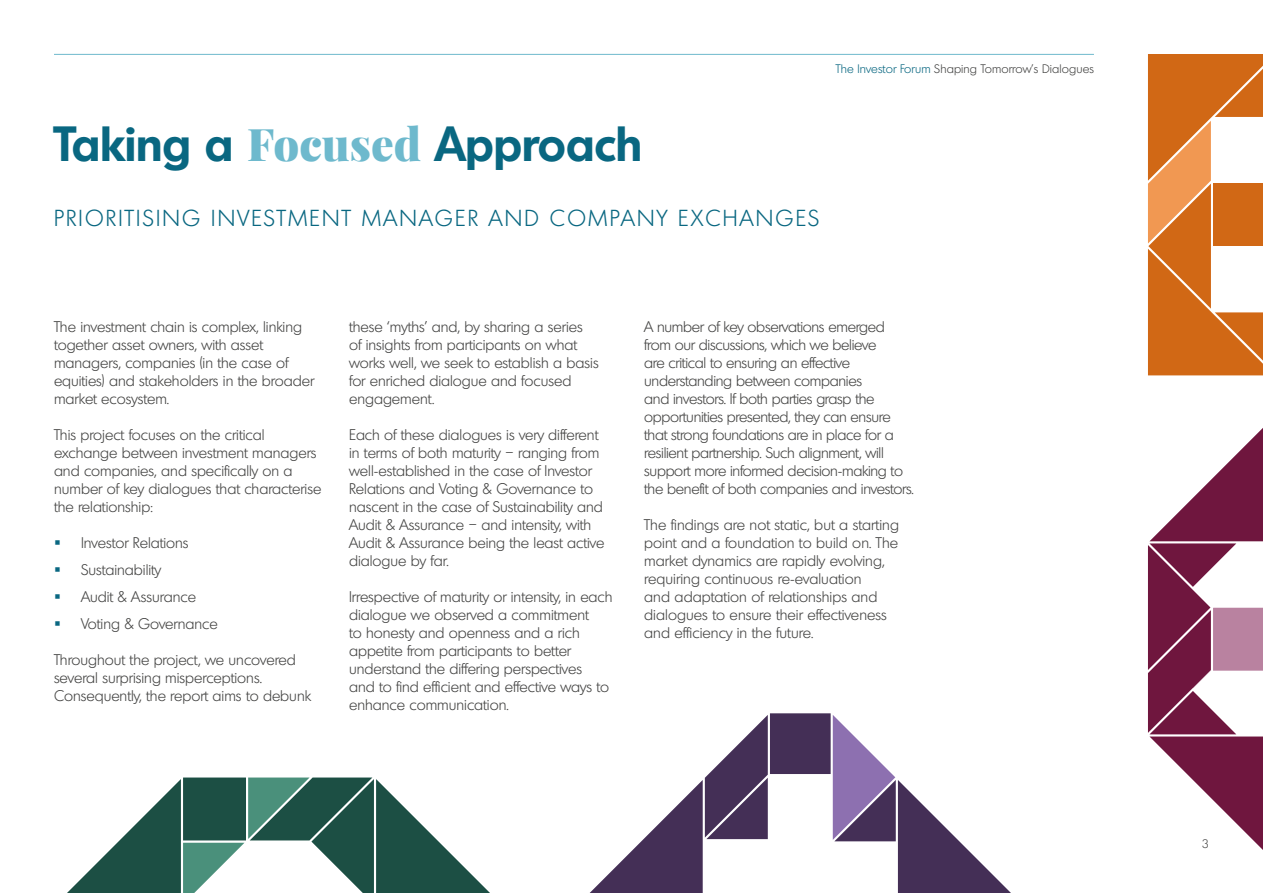
<style>
.page{position:relative;width:1263px;height:893px;background:#fff}
.page>*{position:absolute;margin:0;border:0;box-sizing:border-box;transform-origin:0 0}
.t1{font:700 48px "Montreal Serial";color:#096781}
.t2{font:300 22.5px "Montreal Serial";letter-spacing:.1em;color:#096781}
.t3{font:300 15px/18px "Montreal Serial";color:#424241}
.t4{font:300 15px/18px "Montreal Serial";letter-spacing:-.02em;color:#424241}
.t5{font:300 12px "Montreal Serial";letter-spacing:.01em;color:#424241}
.s1{color:#096781}
.s2{font-family:"Playfair Display";font-weight:900;font-size:45px;color:#6eb9cd}
</style>
<div class="page">
<hr style="left:54px;top:54px;width:1040px;height:1px;background:#6eb9cd">
<div style="left:770px;top:713px;width:61px;height:61px;background:#442f56"></div>
<svg style="left:590px;top:715px;width:178px;height:178px"></svg>
<svg style="left:833px;top:715px;width:178px;height:178px"></svg>
<svg style="left:67px;top:777px;width:423px;height:116px"></svg>
<svg style="left:1148px;top:54px;width:115px;height:321px"></svg>
<svg style="left:1148px;top:428px;width:115px;height:422px"></svg>
<p class="t5" style="left:836px;top:62px;width:259px"><span class="s1">The Investor Forum</span> Shaping Tomorrow’s Dialogues</p>
<h1 class="t1" style="left:54px;top:112px;width:589px">Taking a <span class="s2">Focused</span> Approach</h1>
<h2 class="t2" style="left:54px;top:204px;width:767px">PRIORITISING INVESTMENT MANAGER AND COMPANY EXCHANGES</h2>
<p class="t3" style="left:54px;top:317px;width:262px">The investment chain is complex, linking together asset owners, with asset managers, companies (in the case of equities) and stakeholders in the broader market ecosystem.</p>
<p class="t3" style="left:54px;top:425px;width:269px">This project focuses on the critical exchange between investment managers and companies, and specifically on a number of key dialogues that characterise the relationship:</p>
<p class="t3" style="left:81px;top:529px;width:138px;line-height:27px">Investor Relations<br>Sustainability<br>Audit &amp; Assurance<br>Voting &amp; Governance</p>
<p class="t3" style="left:54px;top:650px;width:258px">Throughout the project, we uncovered several surprising misperceptions.<br>Consequently, the report aims to debunk</p>
<p class="t3" style="left:349px;top:317px;width:251px">these ‘myths’ and, by sharing a series of insights from participants on what works well, we seek to establish a basis for enriched dialogue and focused engagement.</p>
<p class="t3" style="left:349px;top:425px;width:257px">Each of these dialogues is very different in terms of both maturity – ranging from well-established in the case of Investor Relations and Voting &amp; Governance to nascent in the case of Sustainability and Audit &amp; Assurance – and intensity, with Audit &amp; Assurance being the least active dialogue by far.</p>
<p class="t3" style="left:349px;top:587px;width:265px">Irrespective of maturity or intensity, in each dialogue we observed a commitment<br>to honesty and openness and a rich appetite from participants to better understand the differing perspectives<br>and to find efficient and effective ways to enhance communication.</p>
<p class="t4" style="left:644px;top:317px;width:271px">A number of key observations emerged from our discussions, which we believe<br>are critical to ensuring an effective understanding between companies<br>and investors. If both parties grasp the opportunities presented, they can ensure that strong foundations are in place for a resilient partnership. Such alignment, will support more informed decision-making to the benefit of both companies and investors.</p>
<p class="t3" style="left:644px;top:515px;width:256px">The findings are not static, but a starting point and a foundation to build on. The market dynamics are rapidly evolving, requiring continuous re-evaluation<br>and adaptation of relationships and dialogues to ensure their effectiveness and efficiency in the future.</p>
<p class="t5" style="left:1202px;top:836px;width:8px">3</p>
</div>
